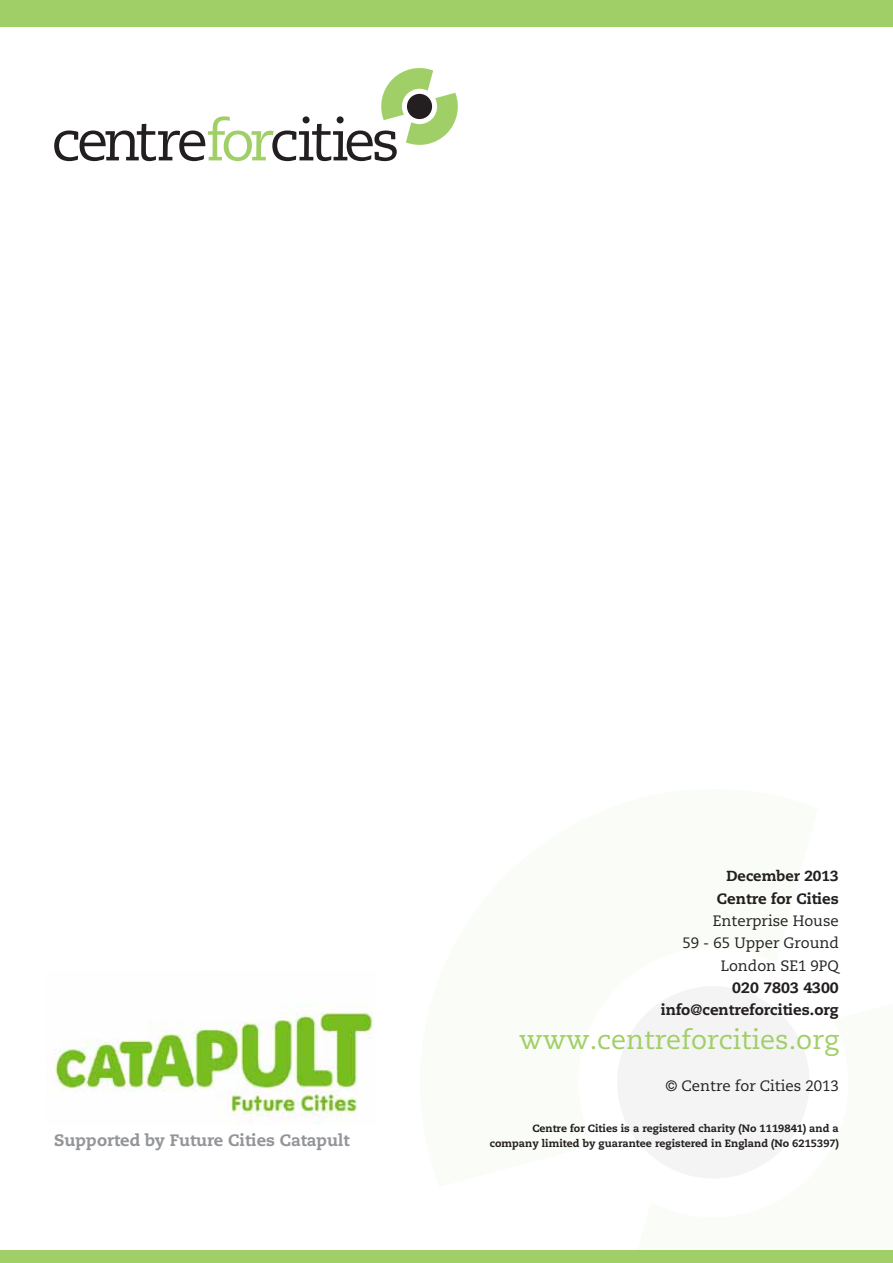
<style>
.page{position:relative;width:893px;height:1263px;background:#fff}
.page>*{position:absolute;margin:0;border:0;box-sizing:border-box;transform-origin:0 0}
.t1{font:27px "Caecilia LT Std";color:#a0cf67}
.t2{font:800 16.5px "Caecilia LT Std";color:#939598}
.t3{font:15px/22.4px "Caecilia LT Std";color:#231f20;text-align:right}
.t4{font:800 15px/22.4px "Caecilia LT Std";color:#231f20;text-align:right}
.t5{font:800 14.55px "Caecilia LT Std";color:#231f20}
.t6{font:800 10.5px "Caecilia LT Std";color:#231f20}
</style>
<div class="page">
<svg style="left:618px;top:987px;width:191px;height:191px"></svg>
<div style="left:0;top:0;width:893px;height:26px;background:#a0cf67"></div>
<div style="left:0;top:1250px;width:893px;height:13px;background:#a0cf67"></div>
<svg style="left:54px;top:68px;width:404px;height:93px"></svg>
<img style="left:53px;top:1004px;width:321px;height:121px">
<h3 class="t5" style="left:726px;top:867px;width:114px">December 2013</h3>
<h3 class="t4" style="left:717px;top:887px;width:123px">Centre for Cities</h3>
<h3 class="t3" style="left:682px;top:910px;width:158px">Enterprise House<br>59 - 65 Upper Ground<br>London SE1 9PQ</h3>
<h3 class="t4" style="left:661px;top:976px;width:180px">020 7803 4300 info@centreforcities.org</h3>
<h1 class="t1" style="left:519px;top:1024px;width:321px">www.centreforcities.org</h1>
<h3 class="t3" style="left:665px;top:1074px;width:175px">© Centre for Cities 2013</h3>
<p class="t6" style="left:532px;top:1122px;width:308px">Centre for Cities is a registered charity (No 1119841) and a</p>
<h2 class="t2" style="left:54px;top:1129px;width:297px">Supported by Future Cities Catapult</h2>
<p class="t6" style="left:490px;top:1137px;width:351px">company limited by guarantee registered in England (No 6215397)</p>
</div>
